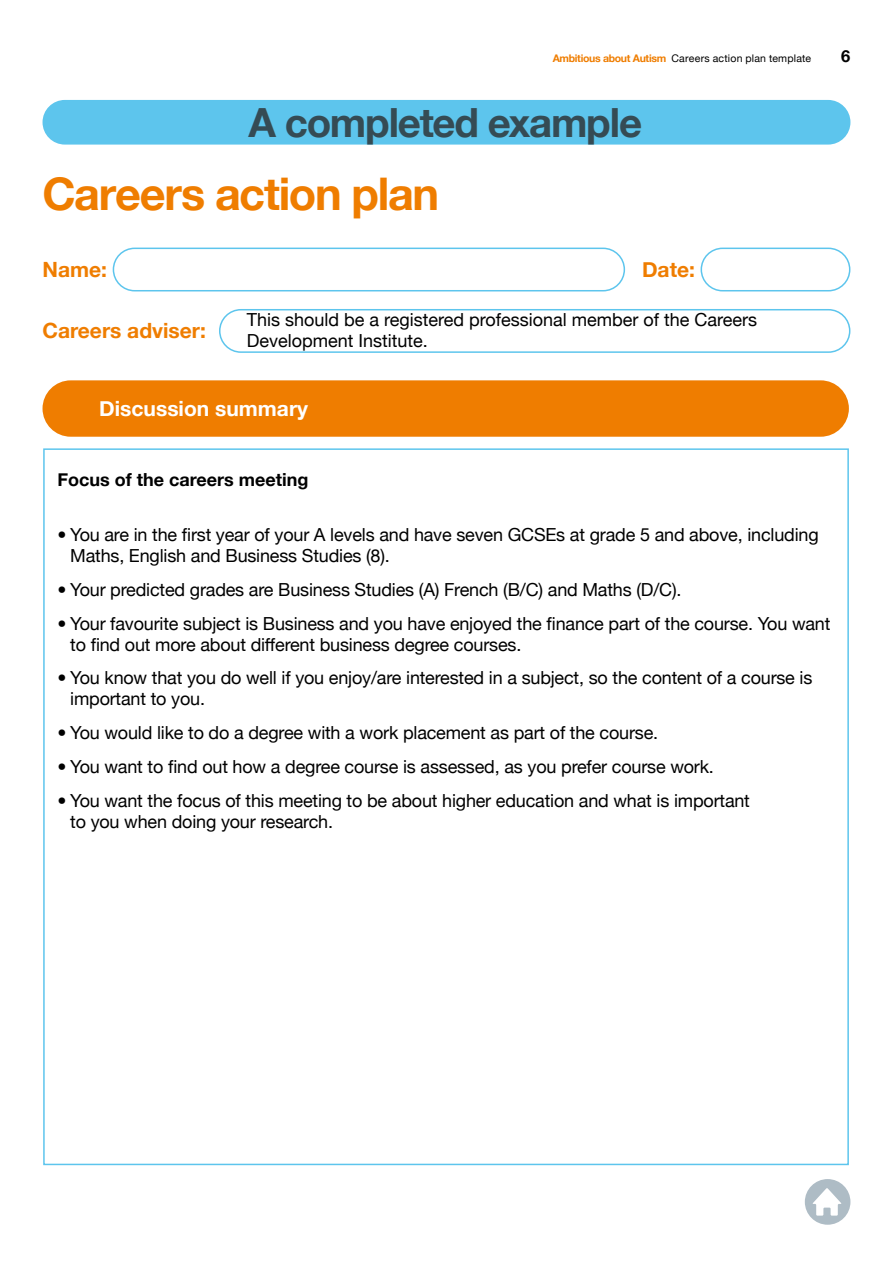
<style>
.page{position:relative;width:893px;height:1263px;background:#fff}
.page>*{position:absolute;margin:0;border:0;box-sizing:border-box;transform-origin:0 0}
.t1{font:700 45px "Helvetica Neue";letter-spacing:-.03em;color:#ef7d00}
.t2{font:700 40.2px "Helvetica Neue";letter-spacing:-.03em;color:#354b54}
.t3{font:700 21px "Helvetica Neue";color:#ef7d00}
.t4{font:700 21px "Helvetica Neue";color:#fff}
.t5{font:18px/21px "Helvetica Neue";letter-spacing:-.01em;color:#000}
.t6{font:700 18px "Helvetica Neue";color:#000}
.t7{font:700 16.5px "Helvetica Neue";color:#000}
.t8{font:10.5px "Helvetica Neue";letter-spacing:.02em;color:#000}
.s1{font-weight:700;color:#ef7d00}
.s2{font-weight:500}
</style>
<div class="page">
<div style="left:113px;top:248px;width:512px;height:43px;border:2px solid #5dc5ed;border-radius:21px"></div>
<div style="left:43px;top:380px;width:806px;height:57px;background:#ef7d00;border-radius:28px"></div>
<div style="left:701px;top:248px;width:149px;height:43px;border:2px solid #5dc5ed;border-radius:21px"></div>
<div style="left:219px;top:309px;width:631px;height:44px;border:2px solid #5dc5ed;border-radius:21px"></div>
<div style="left:43px;top:100px;width:807px;height:45px;background:#5dc5ed;border-radius:22px"></div>
<div style="left:805px;top:1179px;width:45px;height:46px;background:#aebcc5;border-radius:50%"></div>
<svg style="left:812px;top:1188px;width:29px;height:27px"></svg>
<p class="t8" style="left:553px;top:51px;width:260px"><span class="s1">Ambitious about Autism</span> Careers action plan template</p>
<p class="t7" style="left:841px;top:43px;width:11px">6</p>
<h2 class="t2" style="left:248px;top:91px;width:395px">A completed example</h2>
<h1 class="t1" style="left:43px;top:158px;width:398px">Careers action plan</h1>
<p class="t3" style="left:43px;top:253px;width:66px">Name:</p>
<p class="t3" style="left:642px;top:253px;width:54px">Date:</p>
<p class="t3" style="left:43px;top:314px;width:165px">Careers adviser:</p>
<p class="t5" style="left:247px;top:309px;width:512px;line-height:21.6px">This should be a registered professional member of the Careers<br>Development Institute.</p>
<p class="t4" style="left:99px;top:392px;width:210px">Discussion summary</p>
<p class="t6" style="left:57px;top:465px;width:252px">Focus of the careers meeting</p>
<p class="t5" style="left:70px;top:525px;width:750px;text-indent:-13px"><span class="s2">•</span> You are in the first year of your A levels and have seven GCSEs at grade 5 and above, including<br>Maths, English and Business Studies (8).</p>
<p class="t5" style="left:57px;top:580px;width:626px"><span class="s2">•</span> Your predicted grades are Business Studies (A) French (B/C) and Maths (D/C).</p>
<p class="t5" style="left:70px;top:614px;width:762px;text-indent:-13px"><span class="s2">•</span> Your favourite subject is Business and you have enjoyed the finance part of the course. You want to find out more about different business degree courses.</p>
<p class="t5" style="left:70px;top:668px;width:744px;text-indent:-13px"><span class="s2">•</span> You know that you do well if you enjoy/are interested in a subject, so the content of a course is important to you.</p>
<p class="t5" style="left:57px;top:723px;width:602px"><span class="s2">•</span> You would like to do a degree with a work placement as part of the course.</p>
<p class="t5" style="left:57px;top:757px;width:658px"><span class="s2">•</span> You want to find out how a degree course is assessed, as you prefer course work.</p>
<p class="t5" style="left:70px;top:791px;width:681px;text-indent:-13px"><span class="s2">•</span> You want the focus of this meeting to be about higher education and what is important to you when doing your research.</p>
</div>
